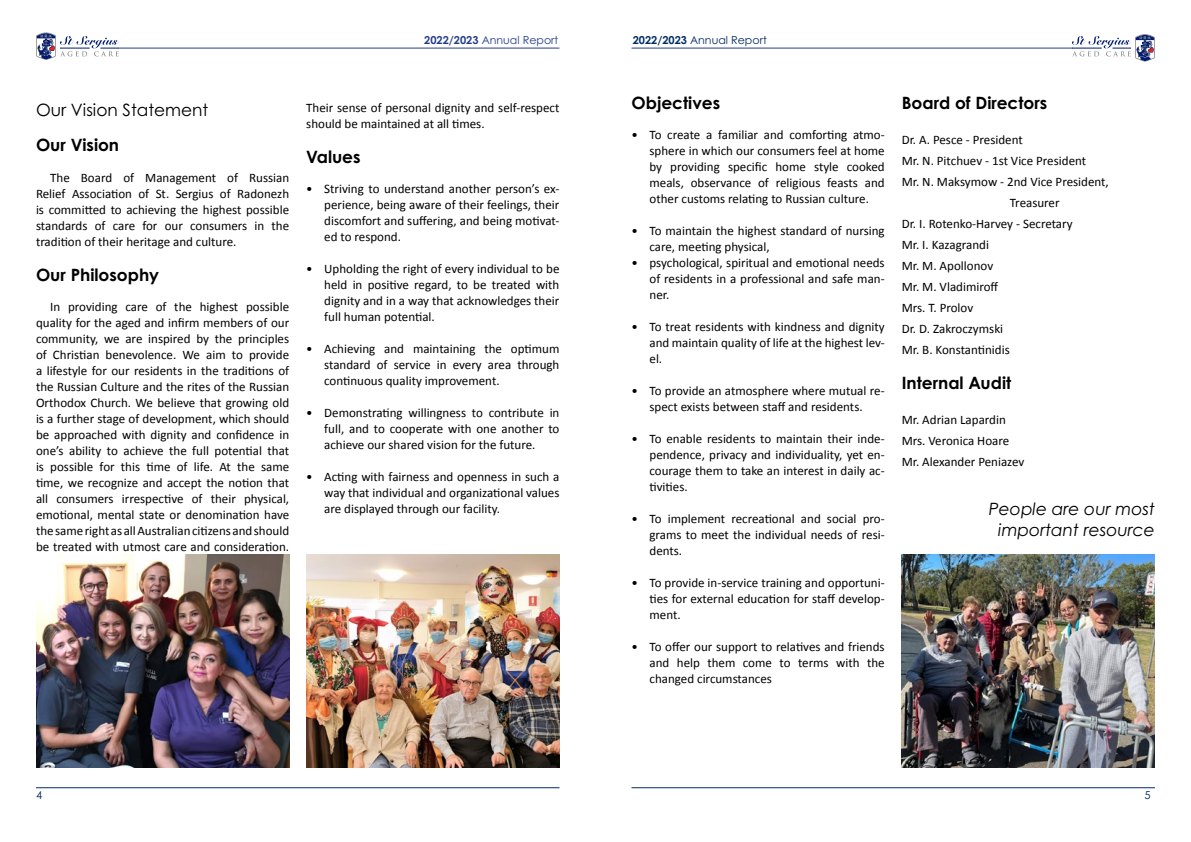
<style>
.page{position:relative;width:1191px;height:842px;background:#fff}
.page>*{position:absolute;margin:0;border:0;box-sizing:border-box;transform-origin:0 0}
.t1{font:700 17px "Century Gothic Pro";color:#000}
.t2{font:italic 17px/20.4px "Century Gothic Pro";color:#000;text-align:center}
.t3{font:17px "Century Gothic Pro";color:#000}
.t4{font:13px/16px "Calibri";color:#000;text-align:justify}
.t5{font:11px "Century Gothic Pro";color:#002d63}
.t6{font:11px "Century Gothic Pro";color:#253d8a}
.s1{font-weight:700}
</style>
<div class="page">
<hr style="left:36px;top:787px;width:523px;height:1px;background:#002d63">
<hr style="left:631px;top:787px;width:524px;height:1px;background:#002d63">
<hr style="left:631px;top:48px;width:441px;height:1px;background:#253d8a">
<hr style="left:119px;top:48px;width:440px;height:1px;background:#253d8a">
<svg style="left:1072px;top:34px;width:83px;height:28px"></svg>
<svg style="left:36px;top:32px;width:83px;height:28px"></svg>
<img style="left:36px;top:554px;width:253px;height:214px">
<img style="left:306px;top:554px;width:253px;height:214px">
<img style="left:901px;top:554px;width:254px;height:214px">
<p class="t6" style="left:424px;top:33px;width:136px"><span class="s1">2022/2023</span> Annual Report</p>
<p class="t5" style="left:632px;top:33px;width:136px"><span class="s1">2022/2023</span> Annual Report</p>
<h1 class="t3" style="left:36px;top:100px;width:174px">Our Vision Statement</h1>
<h1 class="t1" style="left:36px;top:135px;width:85px">Our Vision</h1>
<p class="t4" style="left:36px;top:169px;width:255px;text-indent:14px">The Board of Management of Russian Relief Association of St. Sergius of Radonezh is committed to achieving the highest possible standards of care for our consumers in the tradition of their heritage and culture.</p>
<h1 class="t1" style="left:36px;top:264px;width:125px">Our Philosophy</h1>
<p class="t4" style="left:36px;top:298px;width:255px;text-indent:14px">In providing care of the highest possible quality for the aged and infirm members of our community, we are inspired by the principles of Christian benevolence. We aim to provide a lifestyle for our residents in the traditions of the Russian Culture and the rites of the Russian Orthodox Church. We believe that growing old is a further stage of development, which should be approached with dignity and confidence in one’s ability to achieve the full potential that is possible for this time of life. At the same time, we recognize and accept the notion that all consumers irrespective of their physical, emotional, mental state or denomination have the same right as all Australian citizens and should be treated with utmost care and consideration.</p>
<p class="t4" style="left:306px;top:99px;width:255px">Their sense of personal dignity and self-respect should be maintained at all times.</p>
<h1 class="t1" style="left:306px;top:146px;width:56px">Values</h1>
<p class="t4" style="left:324px;top:181px;width:237px;text-indent:-18px">• Striving to understand another person’s ex&shy;perience, being aware of their feelings, their discomfort and suffering, and being motivat&shy;ed to respond.</p>
<p class="t4" style="left:324px;top:261px;width:237px;text-indent:-18px">• Upholding the right of every individual to be held in positive regard, to be treated with dignity and in a way that acknowledges their full human potential.</p>
<p class="t4" style="left:324px;top:341px;width:237px;text-indent:-18px">• Achieving and maintaining the optimum standard of service in every area through continuous quality improvement.</p>
<p class="t4" style="left:324px;top:405px;width:237px;text-indent:-18px">• Demonstrating willingness to contribute in full, and to cooperate with one another to achieve our shared vision for the future.</p>
<p class="t4" style="left:324px;top:469px;width:237px;text-indent:-18px">• Acting with fairness and openness in such a way that individual and organizational values are displayed through our facility.</p>
<h1 class="t1" style="left:631px;top:92px;width:90px">Objectives</h1>
<p class="t4" style="left:649px;top:126px;width:237px;text-indent:-18px">• To create a familiar and comforting atmo&shy;sphere in which our consumers feel at home by providing specific home style cooked meals, observance of religious feasts and other customs relating to Russian culture.</p>
<p class="t4" style="left:649px;top:222px;width:237px;text-indent:-18px">• To maintain the highest standard of nursing care, meeting physical,</p>
<p class="t4" style="left:649px;top:254px;width:237px;text-indent:-18px">• psychological, spiritual and emotional needs of residents in a professional and safe man&shy;ner.</p>
<p class="t4" style="left:649px;top:318px;width:237px;text-indent:-18px">• To treat residents with kindness and dignity and maintain quality of life at the highest lev&shy;el.</p>
<p class="t4" style="left:631px;top:382px;width:255px;text-align:center">• To provide an atmosphere where mutual re&shy;spect exists between staff and residents.</p>
<p class="t4" style="left:649px;top:430px;width:237px;text-indent:-18px">• To enable residents to maintain their inde&shy;pendence, privacy and individuality, yet en&shy;courage them to take an interest in daily ac&shy;tivities.</p>
<p class="t4" style="left:649px;top:510px;width:237px;text-indent:-18px">• To implement recreational and social pro&shy;grams to meet the individual needs of resi&shy;dents.</p>
<p class="t4" style="left:649px;top:574px;width:237px;text-indent:-18px">• To provide in-service training and opportuni&shy;ties for external education for staff develop&shy;ment.</p>
<p class="t4" style="left:649px;top:638px;width:237px;text-indent:-18px">• To offer our support to relatives and friends and help them come to terms with the changed circumstances</p>
<h1 class="t1" style="left:901px;top:92px;width:147px">Board of Directors</h1>
<p class="t4" style="left:901px;top:131px;width:123px">Dr. A. Pesce - President</p>
<p class="t4" style="left:901px;top:152px;width:186px">Mr. N. Pitchuev - 1st Vice President</p>
<p class="t4" style="left:901px;top:173px;width:209px">Mr. N. Maksymow - 2nd Vice President,</p>
<p class="t4" style="left:1009px;top:194px;width:51px">Treasurer</p>
<p class="t4" style="left:901px;top:215px;width:172px">Dr. I. Rotenko-Harvey - Secretary</p>
<p class="t4" style="left:901px;top:236px;width:89px">Mr. I. Kazagrandi</p>
<p class="t4" style="left:901px;top:257px;width:93px">Mr. M. Apollonov</p>
<p class="t4" style="left:901px;top:278px;width:98px">Mr. M. Vladimiroff</p>
<p class="t4" style="left:901px;top:299px;width:73px">Mrs. T. Prolov</p>
<p class="t4" style="left:901px;top:320px;width:103px">Dr. D. Zakroczymski</p>
<p class="t4" style="left:901px;top:341px;width:110px">Mr. B. Konstantinidis</p>
<h1 class="t1" style="left:901px;top:372px;width:111px">Internal Audit</h1>
<p class="t4" style="left:901px;top:409px;width:124px;line-height:21px;text-align:left">Mr. Adrian Lapardin<br>Mrs. Veronica Hoare<br>Mr. Alexander Peniazev</p>
<h1 class="t2" style="left:988px;top:499px;width:168px">People are our most important resource</h1>
<p class="t5" style="left:36px;top:788px;width:8px">4</p>
<p class="t5" style="left:1144px;top:788px;width:8px">5</p>
</div>
